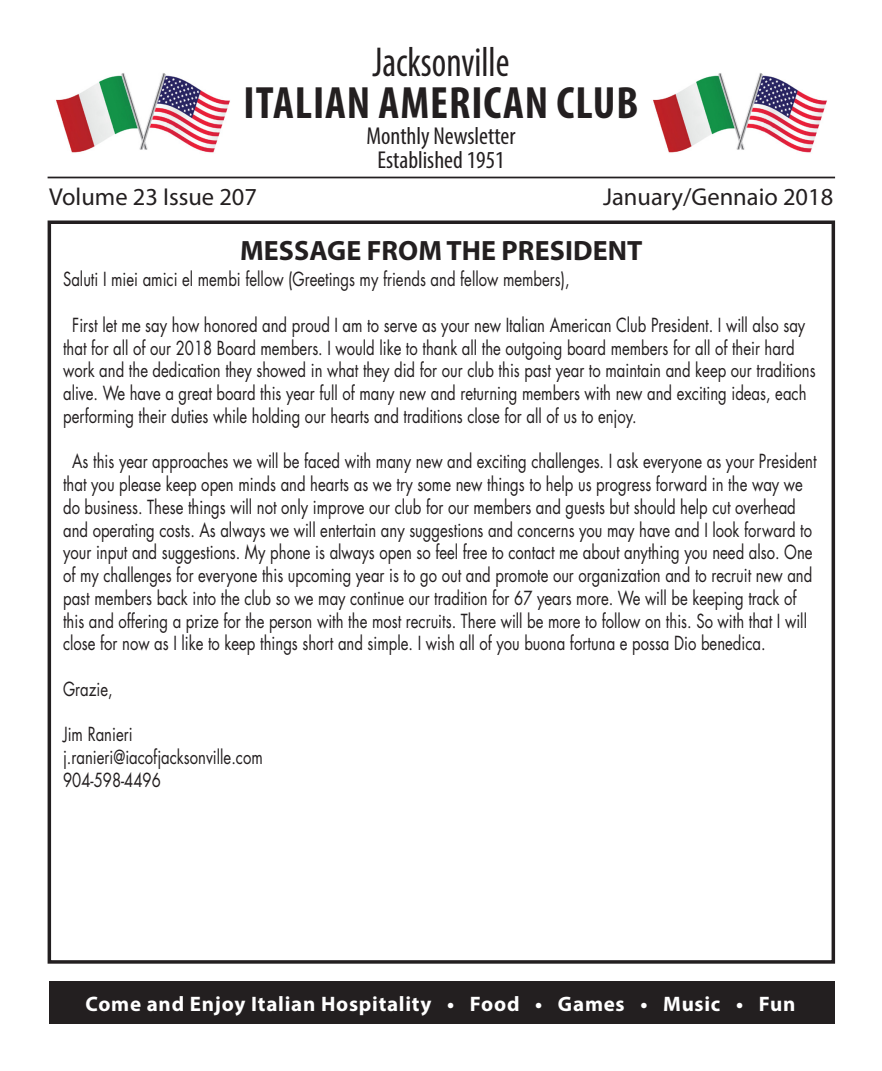
<style>
.page{position:relative;width:882px;height:1071px;background:#fff}
.page>*{position:absolute;margin:0;border:0;box-sizing:border-box;transform-origin:0 0}
.t1{font:700 condensed 45.5px "Myriad Pro";letter-spacing:.02em;color:#231f20}
.t2{font:condensed 42px "Myriad Pro";color:#231f20;scale:.9 1}
.t3{font:700 28px "Myriad Pro";letter-spacing:.005em;color:#231f20}
.t4{font:24.5px "Myriad Pro";color:#231f20}
.t5{font:condensed 24.5px "Myriad Pro";color:#231f20}
.t6{font:700 21px "Myriad Pro";letter-spacing:.035em;color:#fff}
.t7{font:18.9px/22.8px "Futura";color:#231f20;scale:.79 1}
</style>
<div class="page">
<div style="left:49px;top:981px;width:786px;height:43px;background:#231f20"></div>
<div style="left:48px;top:220px;width:787px;height:744px;border:4px solid #231f20"></div>
<hr style="left:48px;top:177px;width:787px;height:1px;background:#231f20">
<img style="left:56px;top:73px;width:174px;height:80px">
<img style="left:653px;top:73px;width:174px;height:80px">
<p class="t2" style="left:372px;top:36px;width:154px">Jacksonville</p>
<p class="t1" style="left:244px;top:74px;width:396px">ITALIAN AMERICAN CLUB</p>
<p class="t5" style="left:367px;top:121px;width:150px">Monthly Newsletter</p>
<p class="t5" style="left:377px;top:145px;width:129px">Established 1951</p>
<p class="t4" style="left:49px;top:182px;width:209px">Volume 23 Issue 207</p>
<p class="t4" style="left:603px;top:182px;width:232px">January/Gennaio 2018</p>
<p class="t3" style="left:240px;top:232px;width:404px">MESSAGE FROM THE PRESIDENT</p>
<p class="t7" style="left:63px;top:268px;width:643px">Saluti I miei amici el membi fellow (Greetings my friends and fellow members),</p>
<p class="t7" style="left:63px;top:313px;width:954px;text-indent:9px">First let me say how honored and proud I am to serve as your new Italian American Club President. I will also say that for all of our 2018 Board members. I would like to thank all the outgoing board members for all of their hard work and the dedication they showed in what they did for our club this past year to maintain and keep our traditions alive. We have a great board this year full of many new and returning members with new and exciting ideas, each performing their duties while holding our hearts and traditions close for all of us to enjoy.</p>
<p class="t7" style="left:63px;top:450px;width:955px;text-indent:9px">As this year approaches we will be faced with many new and exciting challenges. I ask everyone as your President that you please keep open minds and hearts as we try some new things to help us progress forward in the way we do business. These things will not only improve our club for our members and guests but should help cut overhead and operating costs. As always we will entertain any suggestions and concerns you may have and I look forward to your input and suggestions. My phone is always open so feel free to contact me about anything you need also. One of my challenges for everyone this upcoming year is to go out and promote our organization and to recruit new and past members back into the club so we may continue our tradition for 67 years more. We will be keeping track of this and offering a prize for the person with the most recruits. There will be more to follow on this. So with that I will close for now as I like to keep things short and simple. I wish all of you buona fortuna e possa Dio benedica.</p>
<p class="t7" style="left:63px;top:677px;width:64px">Grazie,</p>
<p class="t7" style="left:63px;top:723px;width:90px">Jim Ranieri</p>
<p class="t7" style="left:63px;top:746px;width:254px">j.ranieri@iacofjacksonville.com</p>
<p class="t7" style="left:63px;top:768px;width:125px">904-598-4496</p>
<p class="t6" style="left:86px;top:991px;width:711px">Come and Enjoy Italian Hospitality • Food • Games • Music • Fun</p>
</div>
